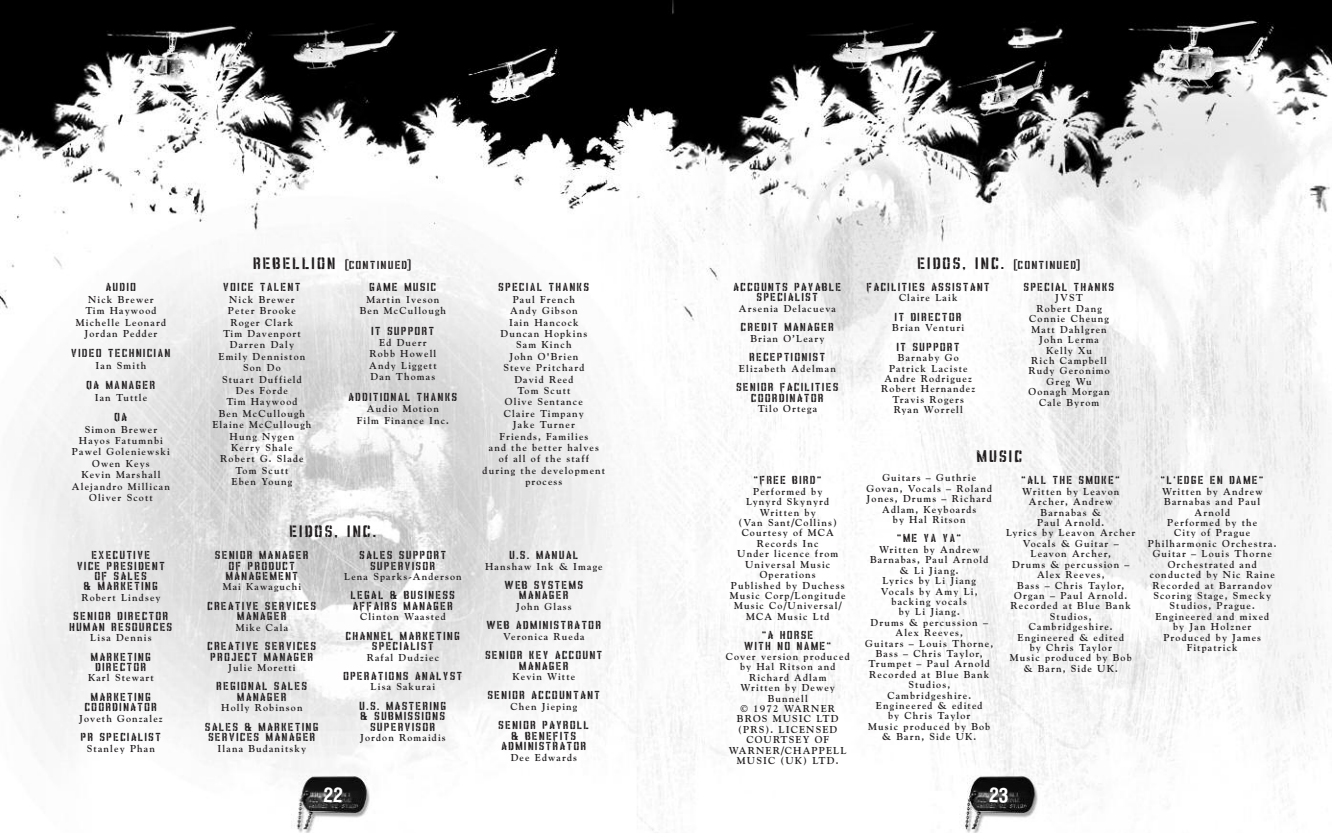
<style>
.page{position:relative;width:1332px;height:833px;background:#fff}
.page>*{position:absolute;margin:0;border:0;box-sizing:border-box;transform-origin:0 0}
.t1{font:20px "VINCASTENCIL";letter-spacing:.145em;color:#231f20}
.t2{font:20px "Dirtyhouse";color:#fff}
.t3{font:14px/10.4px "VINCASTENCIL";letter-spacing:.145em;color:#231f20;text-align:center}
.t4{font:700 10px/10.4px "Goudy";letter-spacing:.11em;color:#231f20;text-align:center}
.s1{font-size:20px}
</style>
<div class="page">
<img style="left:0;top:0;width:1332px;height:832px">
<h2 class="t3" style="left:106px;top:282px;width:31px">Audio</h2>
<p class="t4" style="left:76px;top:293px;width:92px;line-height:11.4px">Nick Brewer<br>Tim Haywood<br>Michelle Leonard<br>Jordan Pedder</p>
<h2 class="t3" style="left:72px;top:348px;width:100px">Video Technician</h2>
<p class="t4" style="left:96px;top:360px;width:52px">Ian Smith</p>
<h2 class="t3" style="left:87px;top:380px;width:70px">QA Manager</h2>
<p class="t4" style="left:95px;top:392px;width:54px">Ian Tuttle</p>
<h2 class="t3" style="left:115px;top:412px;width:14px">QA</h2>
<p class="t4" style="left:72px;top:423px;width:100px;line-height:11.4px">Simon Brewer<br>Hayos Fatumnbi<br>Pawel Goleniewski<br>Owen Keys<br>Kevin Marshall<br>Alejandro Millican<br>Oliver Scott</p>
<h2 class="t3" style="left:77px;top:549px;width:89px">EXECUTIVE<br>VICE PRESIDENT<br>OF SALES<br>&amp; MARKETING</h2>
<p class="t4" style="left:81px;top:592px;width:81px">Robert Lindsey</p>
<h2 class="t3" style="left:70px;top:611px;width:104px;text-align:left">SENIOR DIRECTOR<br>HUMAN RESOURCES</h2>
<p class="t4" style="left:90px;top:632px;width:63px">Lisa Dennis</p>
<h2 class="t3" style="left:91px;top:651px;width:61px">MARKETING<br>DIRECTOR</h2>
<p class="t4" style="left:88px;top:672px;width:67px">Karl Stewart</p>
<h2 class="t3" style="left:85px;top:691px;width:73px">MARKETING<br>COORDINATOR</h2>
<p class="t4" style="left:79px;top:712px;width:85px">Joveth Gonzalez</p>
<h2 class="t3" style="left:81px;top:731px;width:81px">PR SPECIALIST</h2>
<p class="t4" style="left:87px;top:742px;width:70px">Stanley Phan</p>
<h2 class="t3" style="left:254px;top:259px;width:159px"><span class="s1">REBELLION</span> (continued)</h2>
<h2 class="t3" style="left:224px;top:282px;width:78px">Voice Talent</h2>
<p class="t4" style="left:212px;top:293px;width:101px;line-height:11.4px">Nick Brewer<br>Peter Brooke<br>Roger Clark<br>Tim Davenport<br>Darren Daly<br>Emily Denniston<br>Son Do<br>Stuart Duffield<br>Des Forde<br>Tim Haywood<br>Ben McCullough<br>Elaine McCullough<br>Hung Nygen<br>Kerry Shale<br>Robert G. Slade<br>Tom Scutt<br>Eben Young</p>
<h2 class="t3" style="left:370px;top:282px;width:68px">Game Music</h2>
<p class="t4" style="left:360px;top:293px;width:88px;line-height:11.4px">Martin Iveson<br>Ben McCullough</p>
<h2 class="t3" style="left:372px;top:325px;width:64px">IT Support</h2>
<p class="t4" style="left:369px;top:337px;width:69px;line-height:11.4px">Ed Duerr<br>Robb Howell<br>Andy Liggett<br>Dan Thomas</p>
<h2 class="t3" style="left:349px;top:391px;width:110px">Additional Thanks</h2>
<p class="t4" style="left:357px;top:403px;width:94px;line-height:11.4px">Audio Motion<br>Film Finance Inc.</p>
<h1 class="t1" style="left:290px;top:521px;width:87px">EIDOS, INC.</h1>
<h2 class="t3" style="left:216px;top:549px;width:94px">SENIOR MANAGER<br>OF PRODUCT<br>MANAGEMENT</h2>
<p class="t4" style="left:223px;top:581px;width:80px">Mai Kawaguchi</p>
<h2 class="t3" style="left:208px;top:600px;width:110px">CREATIVE SERVICES<br>MANAGER</h2>
<p class="t4" style="left:236px;top:622px;width:54px">Mike Cala</p>
<h2 class="t3" style="left:208px;top:640px;width:110px;text-align:left">CREATIVE SERVICES<br>PROJECT MANAGER</h2>
<p class="t4" style="left:228px;top:662px;width:69px">Julie Moretti</p>
<h2 class="t3" style="left:217px;top:681px;width:92px">REGIONAL SALES<br>MANAGER</h2>
<p class="t4" style="left:221px;top:702px;width:83px">Holly Robinson</p>
<h2 class="t3" style="left:206px;top:721px;width:114px;text-align:left">SALES &amp; MARKETING<br>SERVICES MANAGER</h2>
<p class="t4" style="left:218px;top:742px;width:90px">Ilana Budanitsky</p>
<h2 class="t3" style="left:360px;top:549px;width:87px">SALES SUPPORT<br>SUPERVISOR</h2>
<p class="t4" style="left:344px;top:571px;width:119px">Lena Sparks-Anderson</p>
<h2 class="t3" style="left:351px;top:590px;width:105px;text-align:left">LEGAL &amp; BUSINESS<br>AFFAIRS MANAGER</h2>
<p class="t4" style="left:360px;top:611px;width:87px">Clinton Waasted</p>
<h2 class="t3" style="left:346px;top:630px;width:115px">CHANNEL MARKETING<br>SPECIALIST</h2>
<p class="t4" style="left:367px;top:651px;width:74px">Rafal Dudziec</p>
<h2 class="t3" style="left:344px;top:670px;width:120px">OPERATIONS ANALYST</h2>
<p class="t4" style="left:371px;top:681px;width:66px">Lisa Sakurai</p>
<h2 class="t3" style="left:360px;top:700px;width:88px">U.S. MASTERING &amp; SUBMISSIONS<br>SUPERVISOR</h2>
<p class="t4" style="left:360px;top:732px;width:87px">Jordon Romaidis</p>
<h2 class="t3" style="left:499px;top:282px;width:92px">Special Thanks</h2>
<p class="t4" style="left:483px;top:293px;width:124px;line-height:11.4px">Paul French<br>Andy Gibson<br>Iain Hancock<br>Duncan Hopkins<br>Sam Kinch<br>John O'Brien<br>Steve Pritchard<br>David Reed<br>Tom Scutt<br>Olive Sentance<br>Claire Timpany<br>Jake Turner<br>Friends, Families<br>and the better halves<br>of all of the staff during the development process</p>
<h2 class="t3" style="left:510px;top:549px;width:70px">U.S. MANUAL</h2>
<p class="t4" style="left:485px;top:560px;width:119px">Hanshaw Ink &amp; Image</p>
<h2 class="t3" style="left:505px;top:579px;width:79px">WEB SYSTEMS<br>MANAGER</h2>
<p class="t4" style="left:516px;top:601px;width:57px">John Glass</p>
<h2 class="t3" style="left:487px;top:620px;width:115px">WEB ADMINISTRATOR</h2>
<p class="t4" style="left:503px;top:631px;width:83px">Veronica Rueda</p>
<h2 class="t3" style="left:486px;top:649px;width:118px">SENIOR KEY ACCOUNT<br>MANAGER</h2>
<p class="t4" style="left:513px;top:671px;width:64px">Kevin Witte</p>
<h2 class="t3" style="left:488px;top:690px;width:113px">SENIOR ACCOUNTANT</h2>
<p class="t4" style="left:510px;top:701px;width:68px">Chen Jieping</p>
<h2 class="t3" style="left:499px;top:720px;width:91px">SENIOR PAYROLL &amp; BENEFITS<br>ADMINISTRATOR</h2>
<p class="t4" style="left:511px;top:751px;width:68px">Dee Edwards</p>
<h2 class="t3" style="left:734px;top:282px;width:109px">ACCOUNTS PAYABLE<br>SPECIALIST</h2>
<p class="t4" style="left:739px;top:303px;width:98px">Arsenia Delacueva</p>
<h2 class="t3" style="left:741px;top:322px;width:94px">CREDIT MANAGER</h2>
<p class="t4" style="left:750px;top:333px;width:76px">Brian O’Leary</p>
<h2 class="t3" style="left:750px;top:352px;width:77px">RECEPTIONIST</h2>
<p class="t4" style="left:739px;top:363px;width:98px">Elizabeth Adelman</p>
<h2 class="t3" style="left:737px;top:382px;width:103px">SENIOR FACILITIES<br>COORDINATOR</h2>
<p class="t4" style="left:758px;top:403px;width:61px">Tilo Ortega</p>
<h2 class="t3" style="left:754px;top:475px;width:69px">“Free Bird”</h2>
<p class="t4" style="left:730px;top:486px;width:117px">Performed by<br>Lynyrd Skynyrd<br>Written by<br>(Van Sant/Collins)<br>Courtesy of MCA<br>Records Inc<br>Under licence from<br>Universal Music<br>Operations<br>Published by Duchess<br>Music Corp/Longitude<br>Music Co/Universal/<br>MCA Music Ltd</p>
<h2 class="t3" style="left:744px;top:630px;width:88px">“A Horse<br>With No Name”</h2>
<p class="t4" style="left:726px;top:651px;width:125px">Cover version produced by Hal Ritson and<br>Richard Adlam<br>Written by Dewey<br>Bunnell<br>© 1972 WARNER<br>BROS MUSIC LTD (PRS). LICENSED<br>COURTSEY OF<br>WARNER/CHAPPELL<br>MUSIC (UK) LTD.</p>
<h2 class="t3" style="left:918px;top:259px;width:163px"><span class="s1">EIDOS, INC.</span> (continued)</h2>
<h2 class="t3" style="left:867px;top:282px;width:124px">FACILITIES ASSISTANT</h2>
<p class="t4" style="left:899px;top:293px;width:60px">Claire Laik</p>
<h2 class="t3" style="left:895px;top:311px;width:68px">IT DIRECTOR</h2>
<p class="t4" style="left:892px;top:322px;width:74px">Brian Venturi</p>
<h2 class="t3" style="left:897px;top:341px;width:64px">IT SUPPORT</h2>
<p class="t4" style="left:881px;top:352px;width:96px">Barnaby Go<br>Patrick Laciste<br>Andre Rodriguez<br>Robert Hernandez<br>Travis Rogers<br>Ryan Worrell</p>
<h2 class="t3" style="left:1024px;top:282px;width:91px">SPECIAL THANKS</h2>
<p class="t4" style="left:1028px;top:293px;width:83px">JVST<br>Robert Dang<br>Connie Cheung<br>Matt Dahlgren<br>John Lerma<br>Kelly Xu<br>Rich Campbell<br>Rudy Geronimo<br>Greg Wu<br>Oonagh Morgan<br>Cale Byrom</p>
<h1 class="t1" style="left:977px;top:446px;width:46px">MUSIC</h1>
<p class="t4" style="left:867px;top:472px;width:127px">Guitars – Guthrie<br>Govan, Vocals – Roland<br>Jones, Drums – Richard<br>Adlam, Keyboards<br>by Hal Ritson</p>
<h2 class="t3" style="left:897px;top:533px;width:65px">“Me Ya Ya”</h2>
<p class="t4" style="left:865px;top:544px;width:130px">Written by Andrew<br>Barnabas, Paul Arnold &amp; Li Jiang.<br>Lyrics by Li Jiang<br>Vocals by Amy Li, backing vocals<br>by Li Jiang.<br>Drums &amp; percussion –<br>Alex Reeves,<br>Guitars – Louis Thorne,<br>Bass – Chris Taylor,<br>Trumpet – Paul Arnold<br>Recorded at Blue Bank<br>Studios,<br>Cambridgeshire.<br>Engineered &amp; edited<br>by Chris Taylor<br>Music produced by Bob &amp; Barn, Side UK.</p>
<h2 class="t3" style="left:1022px;top:475px;width:99px">“All the Smoke”</h2>
<p class="t4" style="left:1006px;top:486px;width:131px">Written by Leavon<br>Archer, Andrew<br>Barnabas &amp;<br>Paul Arnold.<br>Lyrics by Leavon Archer<br>Vocals &amp; Guitar –<br>Leavon Archer,<br>Drums &amp; percussion –<br>Alex Reeves,<br>Bass – Chris Taylor,<br>Organ – Paul Arnold.<br>Recorded at Blue Bank<br>Studios,<br>Cambridgeshire.<br>Engineered &amp; edited<br>by Chris Taylor<br>Music produced by Bob &amp; Barn, Side UK.</p>
<h1 class="t2" style="left:323px;top:786px;width:21px">22</h1>
<h1 class="t2" style="left:989px;top:786px;width:21px">23</h1>
<h2 class="t3" style="left:1161px;top:475px;width:104px">“L’edge en Dame”</h2>
<p class="t4" style="left:1148px;top:486px;width:130px">Written by Andrew<br>Barnabas and Paul<br>Arnold<br>Performed by the<br>City of Prague<br>Philharmonic Orchestra.<br>Guitar – Louis Thorne<br>Orchestrated and conducted by Nic Raine<br>Recorded at Barrandov<br>Scoring Stage, Smecky<br>Studios, Prague.<br>Engineered and mixed<br>by Jan Holzner<br>Produced by James<br>Fitpatrick</p>
</div>
